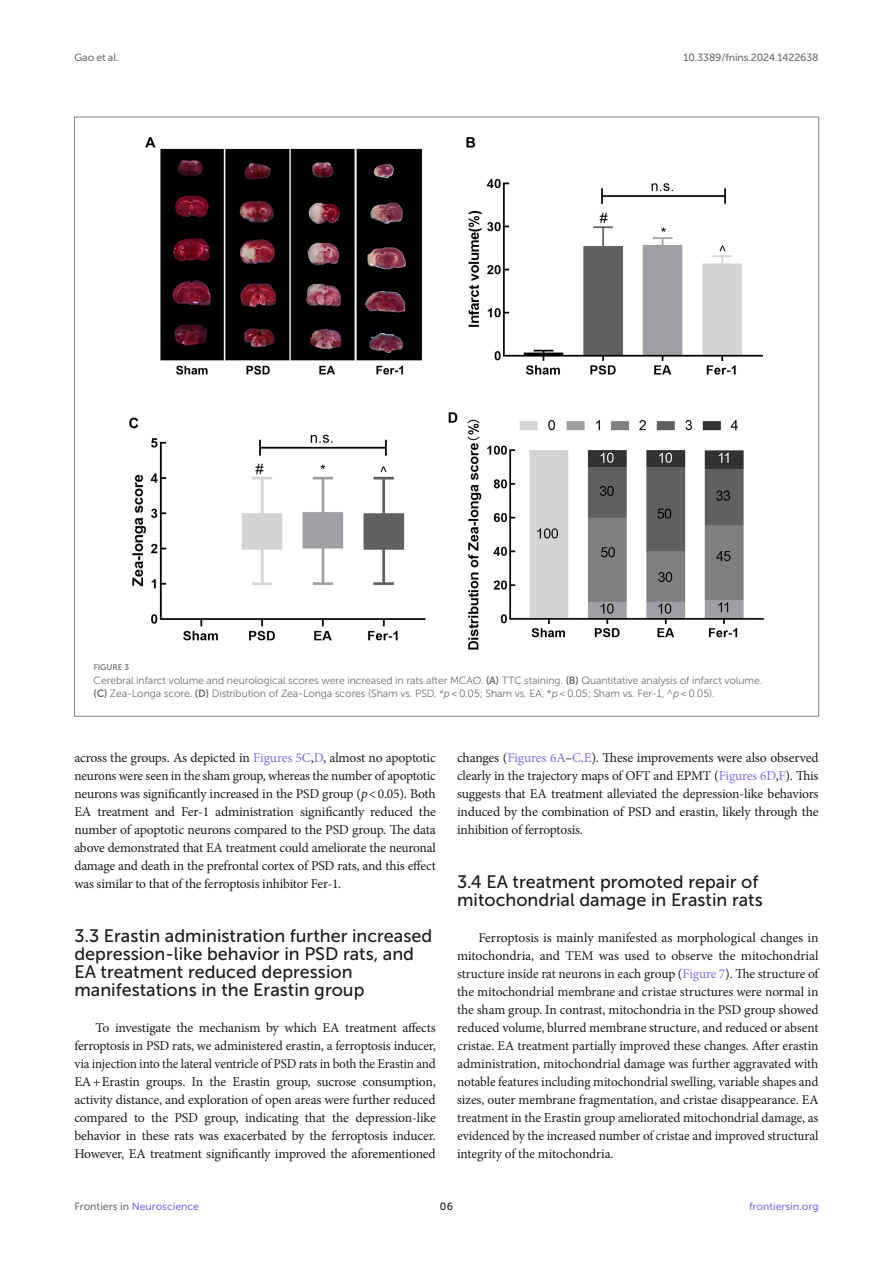
<style>
.page{position:relative;width:893px;height:1263px;background:#fff}
.page>*{position:absolute;margin:0;border:0;box-sizing:border-box;transform-origin:0 0}
.HEAD_2{font:18px/18px "Museo Sans 500";color:#1b1c1b}
.TEXT_FLUSH{font:13.5px/18px "Minion Pro";letter-spacing:-.015em;color:#1b1c1b;text-align:justify}
.TEXT{font:13.5px/18px "Minion Pro";letter-spacing:-.015em;color:#1b1c1b;text-align:justify}
.FIG_LEG{font:10.5px/13.5px "Museo Sans 300";letter-spacing:-.01em;color:#706f70}
.t1{font:10.5px "Museo Sans 500";color:#856df0}
.t2{font:10.5px "Museo Sans 500";letter-spacing:-.015em;color:#706f70}
.t3{font:10.5px "Museo Sans 500";color:#1b1c1b}
.FIG_HD{font:8.25px "Museo Sans 700";letter-spacing:-.01em;color:#7e7f7f}
.s1{font-family:"Museo Sans 700"}
.s2{font-style:italic}
.s3{color:#856df0}
.s4{color:#706f70}
</style>
<div class="page">
<img style="left:129px;top:137px;width:635px;height:513px">
<p class="t2" style="left:74px;top:51px;width:46px">Gao et al.</p>
<p class="t2" style="left:684px;top:51px;width:136px">10.3389/fnins.2024.1422638</p>
<p class="FIG_HD" style="left:94px;top:663px;width:37px">FIGURE 3</p>
<p class="FIG_LEG" style="left:94px;top:673px;width:670px">Cerebral infarct volume and neurological scores were increased in rats after MCAO. <span class="s1">(A)</span> TTC staining. <span class="s1">(B)</span> Quantitative analysis of infarct volume. <span class="s1">(C)</span> Zea-Longa score. <span class="s1">(D)</span> Distribution of Zea-Longa scores (Sham vs. PSD, <sup>#</sup><span class="s2">p</span> &lt; 0.05; Sham vs. EA, *<span class="s2">p</span> &lt; 0.05; Sham vs. Fer-1, ^<span class="s2">p</span> &lt; 0.05).</p>
<p class="TEXT" style="left:74px;top:749px;width:363px">across the groups. As depicted in <span class="s3">Figures 5C</span>,<span class="s3">D</span>, almost no apoptotic neurons were seen in the sham group, whereas the number of apoptotic neurons was significantly increased in the PSD group (<span class="s2">p</span>&lt;0.05). Both EA treatment and Fer-1 administration significantly reduced the number of apoptotic neurons compared to the PSD group. The data above demonstrated that EA treatment could ameliorate the neuronal damage and death in the prefrontal cortex of PSD rats, and this effect was similar to that of the ferroptosis inhibitor Fer-1.</p>
<p class="HEAD_2" style="left:74px;top:927px;width:359px">3.3 Erastin administration further increased depression-like behavior in PSD rats, and EA treatment reduced depression manifestations in the Erastin group</p>
<p class="TEXT_FLUSH" style="left:74px;top:1019px;width:363px;text-indent:21px">To investigate the mechanism by which EA treatment affects ferroptosis in PSD rats, we administered erastin, a ferroptosis inducer, via injection into the lateral ventricle of PSD rats in both the Erastin and EA+Erastin groups. In the Erastin group, sucrose consumption, activity distance, and exploration of open areas were further reduced compared to the PSD group, indicating that the depression-like behavior in these rats was exacerbated by the ferroptosis inducer.<br>However, EA treatment significantly improved the aforementioned</p>
<p class="TEXT_FLUSH" style="left:457px;top:749px;width:363px">changes (<span class="s3">Figures 6A</span>–<span class="s3">C,E</span>). These improvements were also observed clearly in the trajectory maps of OFT and EPMT (<span class="s3">Figures 6D</span>,<span class="s3">F</span>). This suggests that EA treatment alleviated the depression-like behaviors induced by the combination of PSD and erastin, likely through the inhibition of ferroptosis.</p>
<p class="HEAD_2" style="left:457px;top:873px;width:307px">3.4 EA treatment promoted repair of mitochondrial damage in Erastin rats</p>
<p class="TEXT_FLUSH" style="left:457px;top:929px;width:363px;text-indent:21px">Ferroptosis is mainly manifested as morphological changes in mitochondria, and TEM was used to observe the mitochondrial structure inside rat neurons in each group (<span class="s3">Figure 7</span>). The structure of the mitochondrial membrane and cristae structures were normal in the sham group. In contrast, mitochondria in the PSD group showed reduced volume, blurred membrane structure, and reduced or absent cristae. EA treatment partially improved these changes. After erastin administration, mitochondrial damage was further aggravated with notable features including mitochondrial swelling, variable shapes and sizes, outer membrane fragmentation, and cristae disappearance. EA treatment in the Erastin group ameliorated mitochondrial damage, as evidenced by the increased number of cristae and improved structural integrity of the mitochondria.</p>
<p class="t1" style="left:74px;top:1200px;width:126px"><span class="s4">Frontiers in</span> Neuroscience</p>
<p class="t3" style="left:440px;top:1200px;width:15px">06</p>
<p class="t1" style="left:749px;top:1200px;width:71px">frontiersin.org</p>
</div>
